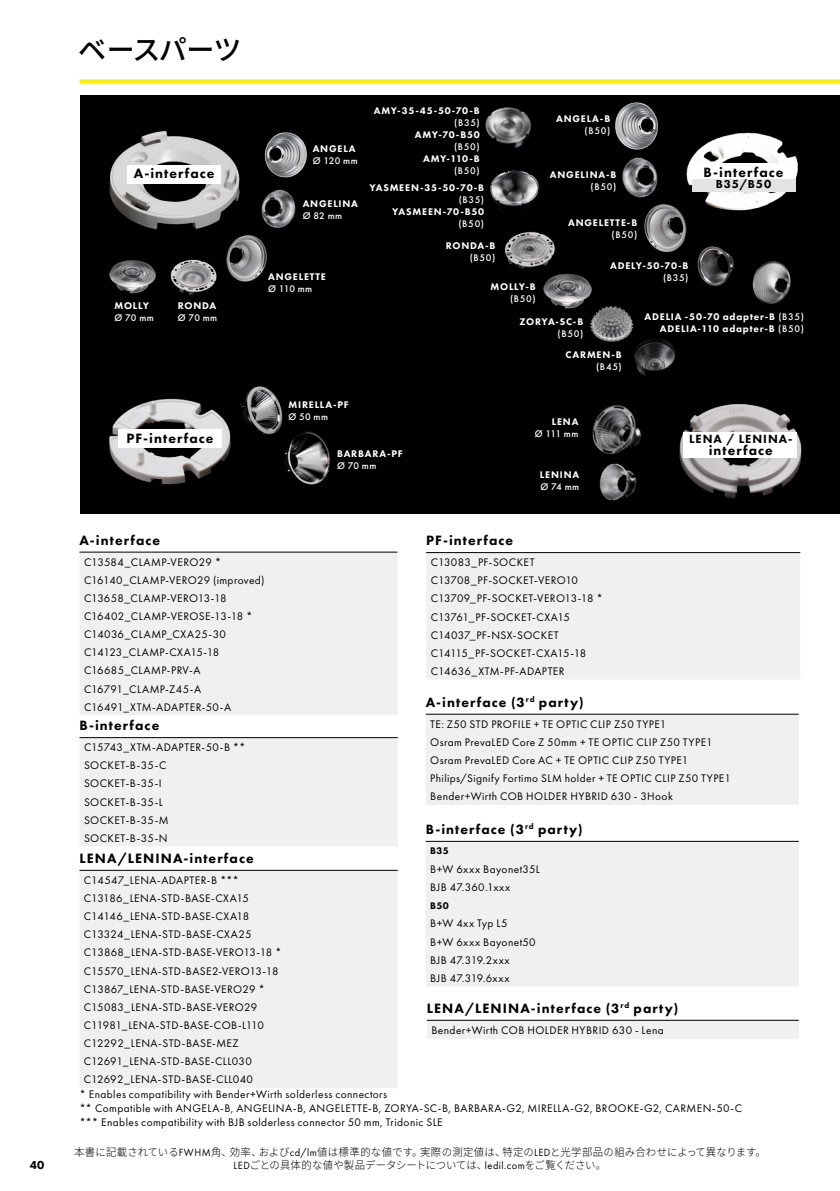
<style>
.page{position:relative;width:840px;height:1191px;background:#fff}
.page>*{position:absolute;margin:0;border:0;box-sizing:border-box;transform-origin:0 0}
.t1{font:500 28px "Source Han Sans JP";letter-spacing:-.03em;color:#000}
.t2{font:800 14px "Futura PT";letter-spacing:.075em;color:#000}
.t3{font:800 12.4px "Futura PT";letter-spacing:.08em;color:#000}
.t4{font:800 12px "Futura PT";letter-spacing:.065em;color:#000}
.t5{font:11.4px/18.2px "Futura PT";letter-spacing:.035em;color:#000}
.t6{font:300 10.8px/13px "Source Han Sans JP";letter-spacing:.01em;color:#000;text-align:center;scale:.96 1}
.t7{font:800 10px/12px "Futura PT";letter-spacing:.08em;color:#fff;text-align:right}
.t8{font:500 10px "Futura PT";letter-spacing:.055em;color:#fff}
.t9{font:800 10px "Futura PT";letter-spacing:.03em;color:#000}
.s1{font-weight:500}
.s2{font-family:"Futura PT";font-weight:400}
</style>
<div class="page">
<div style="left:80px;top:95px;width:759px;height:418px;background:#000"></div>
<img style="left:109px;top:398px;width:122px;height:87px">
<img style="left:679px;top:404px;width:123px;height:94px">
<div style="left:426px;top:1020px;width:372px;height:18px;background:#f0f0f0"></div>
<hr style="left:426px;top:1019px;width:372px;height:1px;background:#000">
<div style="left:425px;top:714px;width:373px;height:91px;background:#f0f0f0"></div>
<hr style="left:425px;top:713px;width:373px;height:1px;background:#000">
<div style="left:426px;top:553px;width:373px;height:126px;background:#f0f0f0"></div>
<hr style="left:426px;top:552px;width:373px;height:1px;background:#000">
<div style="left:426px;top:842px;width:372px;height:144px;background:#f0f0f0"></div>
<hr style="left:425px;top:841px;width:373px;height:1px;background:#000">
<img style="left:587px;top:465px;width:58px;height:49px">
<img style="left:240px;top:386px;width:43px;height:49px">
<img style="left:279px;top:428px;width:51px;height:57px">
<img style="left:264px;top:132px;width:43px;height:46px">
<img style="left:170px;top:259px;width:47px;height:37px">
<img style="left:109px;top:260px;width:47px;height:34px">
<img style="left:592px;top:405px;width:49px;height:60px">
<img style="left:634px;top:339px;width:42px;height:37px">
<img style="left:615px;top:102px;width:44px;height:48px">
<img style="left:504px;top:234px;width:51px;height:35px">
<img style="left:590px;top:305px;width:47px;height:46px">
<img style="left:622px;top:157px;width:36px;height:41px">
<img style="left:644px;top:204px;width:43px;height:49px">
<img style="left:541px;top:259px;width:51px;height:68px">
<div style="left:80px;top:871px;width:317px;height:217px;background:#f0f0f0"></div>
<hr style="left:79px;top:870px;width:318px;height:1px;background:#000">
<div style="left:79px;top:552px;width:318px;height:163px;background:#f0f0f0"></div>
<hr style="left:79px;top:551px;width:318px;height:1px;background:#000">
<div style="left:79px;top:738px;width:318px;height:108px;background:#f0f0f0"></div>
<hr style="left:79px;top:737px;width:318px;height:1px;background:#000">
<img style="left:485px;top:107px;width:47px;height:41px">
<img style="left:109px;top:130px;width:131px;height:100px">
<img style="left:675px;top:132px;width:123px;height:83px">
<img style="left:490px;top:170px;width:52px;height:64px">
<img style="left:261px;top:189px;width:35px;height:39px">
<img style="left:226px;top:235px;width:41px;height:47px">
<img style="left:752px;top:261px;width:39px;height:43px">
<img style="left:697px;top:246px;width:37px;height:40px">
<div style="left:118px;top:429px;width:104px;height:19px;background:#fff"></div>
<div style="left:127px;top:165px;width:94px;height:19px;background:#fff"></div>
<div style="left:691px;top:163px;width:103px;height:18px;background:#fff"></div>
<div style="left:683px;top:432px;width:113px;height:26px;background:#fff"></div>
<div style="left:691px;top:179px;width:103px;height:12px;background:#e3e3e3"></div>
<svg style="left:79px;top:79px;width:760px;height:4px;background:#ffee19"></svg>
<p class="t4" style="left:30px;top:1157px;width:16px">40</p>
<h1 class="t1" style="left:78px;top:33px;width:165px">ベースパーツ</h1>
<p class="t7" style="left:373px;top:105px;width:107px">AMY-35-45-50-70-B</p>
<p class="t8" style="left:454px;top:117px;width:27px">(B35)</p>
<p class="t7" style="left:414px;top:129px;width:66px">AMY-70-B50</p>
<p class="t8" style="left:454px;top:141px;width:27px">(B50)</p>
<p class="t7" style="left:423px;top:153px;width:58px">AMY-110-B</p>
<p class="t8" style="left:454px;top:165px;width:27px">(B50)</p>
<p class="t7" style="left:555px;top:112px;width:56px">ANGELA-B</p>
<p class="t8" style="left:584px;top:125px;width:27px">(B50)</p>
<p class="t7" style="left:312px;top:142px;width:44px">ANGELA</p>
<p class="t8" style="left:312px;top:155px;width:46px">Ø 120 mm</p>
<p class="t7" style="left:302px;top:197px;width:57px">ANGELINA</p>
<p class="t8" style="left:302px;top:209px;width:41px">Ø 82 mm</p>
<p class="t2" style="left:134px;top:164px;width:82px">A-interface</p>
<p class="t2" style="left:703px;top:163px;width:81px">B-interface</p>
<p class="t4" style="left:715px;top:176px;width:57px">B35/B50</p>
<p class="t7" style="left:549px;top:168px;width:68px">ANGELINA-B</p>
<p class="t8" style="left:590px;top:180px;width:27px">(B50)</p>
<p class="t7" style="left:369px;top:182px;width:116px">YASMEEN-35-50-70-B</p>
<p class="t8" style="left:458px;top:194px;width:27px">(B35)</p>
<p class="t7" style="left:392px;top:206px;width:93px">YASMEEN-70-B50</p>
<p class="t8" style="left:458px;top:218px;width:27px">(B50)</p>
<p class="t7" style="left:568px;top:216px;width:71px">ANGELETTE-B</p>
<p class="t8" style="left:611px;top:228px;width:27px">(B50)</p>
<p class="t7" style="left:114px;top:300px;width:36px">MOLLY</p>
<p class="t8" style="left:114px;top:312px;width:41px">Ø 70 mm</p>
<p class="t7" style="left:178px;top:300px;width:40px">RONDA</p>
<p class="t8" style="left:178px;top:312px;width:41px">Ø 70 mm</p>
<p class="t2" style="left:126px;top:430px;width:88px">PF-interface</p>
<p class="t7" style="left:268px;top:271px;width:59px">ANGELETTE</p>
<p class="t8" style="left:268px;top:283px;width:46px">Ø 110 mm</p>
<p class="t7" style="left:288px;top:398px;width:62px">MIRELLA-PF</p>
<p class="t8" style="left:288px;top:410px;width:41px">Ø 50 mm</p>
<p class="t7" style="left:337px;top:448px;width:67px">BARBARA-PF</p>
<p class="t8" style="left:337px;top:460px;width:41px">Ø 70 mm</p>
<p class="t2" style="left:79px;top:531px;width:82px">A-interface</p>
<p class="t5" style="left:84px;top:552px;width:182px">C13584_CLAMP-VERO29 *<br>C16140_CLAMP-VERO29 (improved)<br>C13658_CLAMP-VERO13-18<br>C16402_CLAMP-VEROSE-13-18 *<br>C14036_CLAMP_CXA25-30<br>C14123_CLAMP-CXA15-18<br>C16685_CLAMP-PRV-A<br>C16791_CLAMP-Z45-A<br>C16491_XTM-ADAPTER-50-A</p>
<p class="t2" style="left:79px;top:717px;width:81px">B-interface</p>
<p class="t5" style="left:84px;top:738px;width:163px">C15743_XTM-ADAPTER-50-B **<br>SOCKET-B-35-C<br>SOCKET-B-35-I<br>SOCKET-B-35-L<br>SOCKET-B-35-M<br>SOCKET-B-35-N</p>
<p class="t2" style="left:79px;top:849px;width:176px">LENA/LENINA-interface</p>
<p class="t5" style="left:84px;top:871px;width:199px">C14547_LENA-ADAPTER-B ***<br>C13186_LENA-STD-BASE-CXA15<br>C14146_LENA-STD-BASE-CXA18<br>C13324_LENA-STD-BASE-CXA25<br>C13868_LENA-STD-BASE-VERO13-18 *<br>C15570_LENA-STD-BASE2-VERO13-18<br>C13867_LENA-STD-BASE-VERO29 *<br>C15083_LENA-STD-BASE-VERO29<br>C11981_LENA-STD-BASE-COB-L110<br>C12292_LENA-STD-BASE-MEZ<br>C12691_LENA-STD-BASE-CLL030<br>C12692_LENA-STD-BASE-CLL040</p>
<p class="t7" style="left:445px;top:239px;width:51px">RONDA-B</p>
<p class="t8" style="left:469px;top:251px;width:27px">(B50)</p>
<p class="t7" style="left:490px;top:280px;width:47px">MOLLY-B</p>
<p class="t8" style="left:509px;top:292px;width:27px">(B50)</p>
<p class="t7" style="left:519px;top:316px;width:65px">ZORYA-SC-B</p>
<p class="t8" style="left:557px;top:328px;width:27px">(B50)</p>
<p class="t7" style="left:610px;top:259px;width:80px">ADELY-50-70-B</p>
<p class="t8" style="left:662px;top:271px;width:27px">(B35)</p>
<p class="t7" style="left:644px;top:310px;width:161px">ADELIA -50-70 adapter-B <span class="s1">(B35)<br></span>ADELIA-110 adapter-B <span class="s1">(B50)</span></p>
<p class="t7" style="left:710px;top:304px;width:108px">ADELY-50-70-B <span class="s1">(35B)</span></p>
<p class="t7" style="left:565px;top:349px;width:58px">CARMEN-B</p>
<p class="t8" style="left:595px;top:361px;width:27px">(B45)</p>
<p class="t7" style="left:551px;top:416px;width:28px">LENA</p>
<p class="t8" style="left:534px;top:428px;width:45px">Ø 111 mm</p>
<p class="t7" style="left:539px;top:469px;width:41px">LENINA</p>
<p class="t8" style="left:540px;top:481px;width:40px">Ø 74 mm</p>
<p class="t2" style="left:426px;top:532px;width:88px">PF-interface</p>
<p class="t5" style="left:430px;top:553px;width:173px">C13083_PF-SOCKET<br>C13708_PF-SOCKET-VERO10<br>C13709_PF-SOCKET-VERO13-18 *<br>C13761_PF-SOCKET-CXA15<br>C14037_PF-NSX-SOCKET<br>C14115_PF-SOCKET-CXA15-18<br>C14636_XTM-PF-ADAPTER</p>
<p class="t3" style="left:688px;top:430px;width:105px">LENA / LENINA-</p>
<p class="t2" style="left:708px;top:442px;width:65px">interface</p>
<p class="t2" style="left:425px;top:693px;width:159px">A-interface (3<sup>rd</sup> party)</p>
<p class="t5" style="left:430px;top:714px;width:302px">TE: Z50 STD PROFILE + TE OPTIC CLIP Z50 TYPE1<br>Osram PrevaLED Core Z 50mm + TE OPTIC CLIP Z50 TYPE1<br>Osram PrevaLED Core AC + TE OPTIC CLIP Z50 TYPE1<br>Philips/Signify Fortimo SLM holder + TE OPTIC CLIP Z50 TYPE1<br>Bender+Wirth COB HOLDER HYBRID 630 - 3Hook</p>
<p class="t2" style="left:425px;top:820px;width:158px">B-interface (3<sup>rd</sup> party)</p>
<p class="t9" style="left:430px;top:844px;width:20px">B35</p>
<p class="t5" style="left:430px;top:860px;width:111px">B+W 6xxx Bayonet35L<br>BJB 47.360.1xxx</p>
<p class="t9" style="left:430px;top:899px;width:20px">B50</p>
<p class="t5" style="left:430px;top:914px;width:107px">B+W 4xx Typ L5<br>B+W 6xxx Bayonet50<br>BJB 47.319.2xxx<br>BJB 47.319.6xxx</p>
<p class="t2" style="left:426px;top:999px;width:253px">LENA/LENINA-interface (3<sup>rd</sup> party)</p>
<p class="t5" style="left:431px;top:1020px;width:234px">Bender+Wirth COB HOLDER HYBRID 630 - Lena</p>
<p class="t5" style="left:79px;top:1086px;width:663px;line-height:14px">* Enables compatibility with Bender+Wirth solderless connectors<br>** Compatible with ANGELA-B, ANGELINA-B, ANGELETTE-B, ZORYA-SC-B, BARBARA-G2, MIRELLA-G2, BROOKE-G2, CARMEN-50-C *** Enables compatibility with BJB solderless connector 50 mm, Tridonic SLE</p>
<p class="t6" style="left:74px;top:1146px;width:721px">本書に記載されている<span class="s2">FWHM</span>角、効率、および<span class="s2">cd/lm</span>値は標準的な値です。実際の測定値は、特定の<span class="s2">LED</span>と光学部品の組み合わせによって異なります。<br><span class="s2">LED</span>ごとの具体的な値や製品データシートについては、<span class="s2">ledil.com</span>をご覧ください。</p>
</div>
